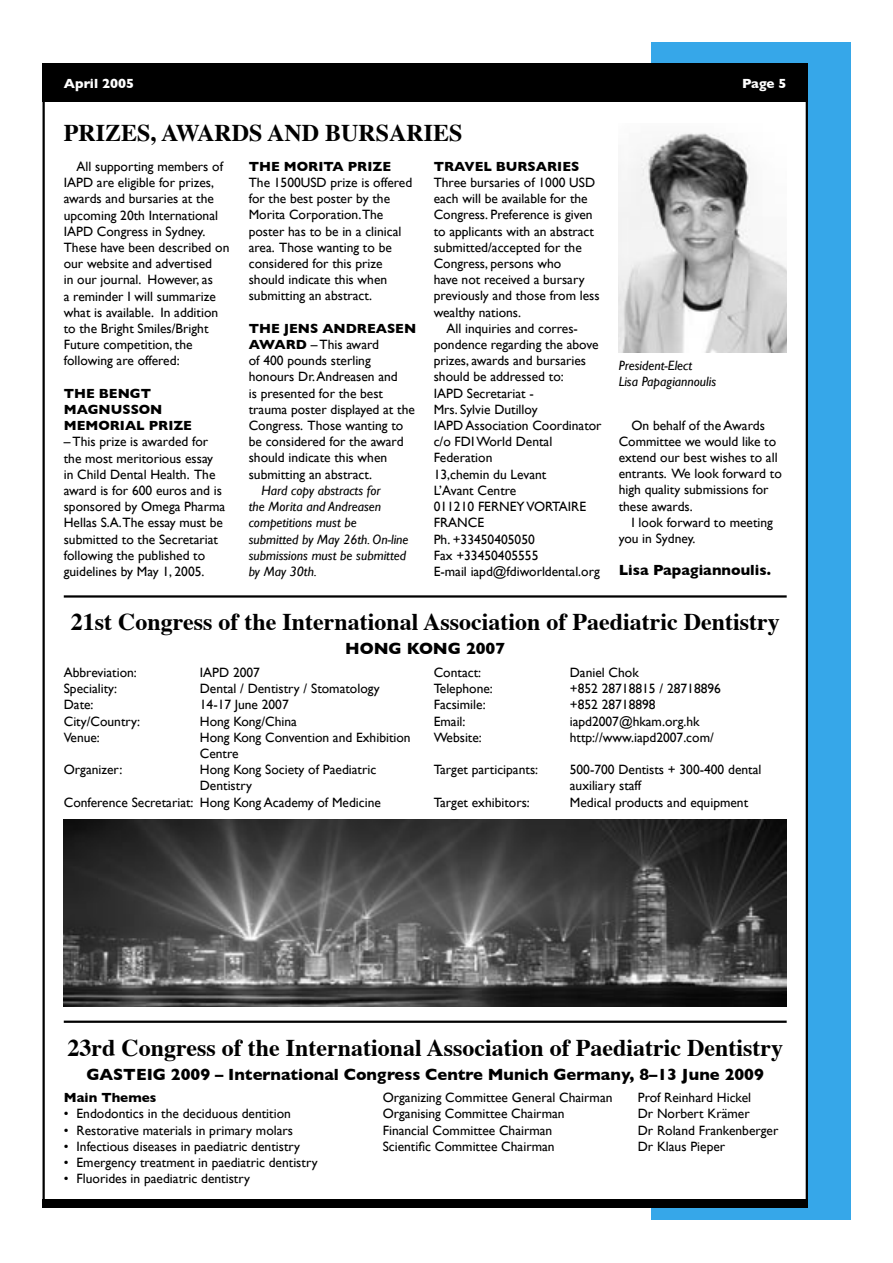
<style>
.page{position:relative;width:893px;height:1263px;background:#fff}
.page>*{position:absolute;margin:0;border:0;box-sizing:border-box;transform-origin:0 0}
.story_head{font:700 24px "Times";color:#000}
.text_range_left{font:700 16.5px "Gill Sans";color:#000}
.author{font:700 15px "Gill Sans";color:#000}
.text_range_left-2{font:13.5px/16.2px "Gill Sans";color:#000}
.text{font:13.5px/16.2px "Gill Sans";color:#000}
.bullets{font:13.5px "Gill Sans";color:#000}
.text-2{font:italic 13.5px/16.2px "Gill Sans";color:#000}
.text_range_left-3{font:700 13.5px/16.2px "Gill Sans";color:#000}
.t1{font:700 13.5px "Gill Sans";color:#fff}
.s1{font-weight:700}
</style>
<div class="page">
<div style="left:651px;top:43px;width:199px;height:1177px;background:#36a7e9"></div>
<div style="left:44px;top:65px;width:763px;height:1141px;background:#fff"></div>
<div style="left:43px;top:64px;width:765px;height:38px;background:#000"></div>
<img style="left:619px;top:133px;width:168px;height:220px">
<hr style="left:64px;top:595px;width:723px;height:3px;background:#000">
<img style="left:64px;top:820px;width:723px;height:187px">
<hr style="left:64px;top:1020px;width:723px;height:3px;background:#000">
<div style="left:43px;top:1199px;width:765px;height:9px;background:#000"></div>
<p class="t1" style="left:64px;top:75px;width:72px">April 2005</p>
<p class="t1" style="left:742px;top:75px;width:46px">Page 5</p>
<p class="story_head" style="left:64px;top:117px;width:400px">PRIZES, AWARDS AND BURSARIES</p>
<p class="text" style="left:64px;top:158px;width:167px;text-indent:13px">All supporting members of<br>IAPD are eligible for prizes, awards and bursaries at the upcoming 20th International<br>IAPD Congress in Sydney.<br>These have been described on our website and advertised<br>in our journal. However, as<br>a reminder I will summarize what is available. In addition to the Bright Smiles/Bright<br>Future competition, the following are offered:</p>
<p class="text_range_left-3" style="left:64px;top:385px;width:130px">THE BENGT<br>MAGNUSSON<br>MEMORIAL PRIZE</p>
<p class="text_range_left-2" style="left:64px;top:434px;width:163px">– This prize is awarded for the most meritorious essay in Child Dental Health. The award is for 600 euros and is sponsored by Omega Pharma<br>Hellas S.A.The essay must be submitted to the Secretariat following the published to guidelines by May 1, 2005.</p>
<p class="text_range_left-2" style="left:249px;top:158px;width:165px"><span class="s1">THE MORITA PRIZE<br></span>The 1500USD prize is offered for the best poster by the<br>Morita Corporation.The poster has to be in a clinical area. Those wanting to be considered for this prize should indicate this when submitting an abstract.</p>
<p class="text_range_left-2" style="left:249px;top:320px;width:169px"><span class="s1">THE JENS ANDREASEN<br>AWARD</span> – This award<br>of 400 pounds sterling honours Dr. Andreasen and<br>is presented for the best trauma poster displayed at the<br>Congress. Those wanting to be considered for the award should indicate this when submitting an abstract.</p>
<p class="text-2" style="left:249px;top:482px;width:161px;text-indent:13px">Hard copy abstracts for<br>the Morita and Andreasen competitions must be submitted by May 26th. On-line submissions must be submitted by May 30th.</p>
<p class="text_range_left-2" style="left:434px;top:158px;width:167px"><span class="s1">TRAVEL BURSARIES<br></span>Three bursaries of 1000 USD each will be available for the<br>Congress. Preference is given to applicants with an abstract submitted/accepted for the<br>Congress, persons who<br>have not received a bursary previously and those from less wealthy nations.</p>
<p class="text" style="left:434px;top:320px;width:166px;text-indent:13px">All inquiries and corres&shy;pondence regarding the above prizes, awards and bursaries should be addressed to:</p>
<p class="text_range_left-2" style="left:434px;top:385px;width:102px">IAPD Secretariat -</p>
<p class="text_range_left-2" style="left:434px;top:401px;width:105px">Mrs. Sylvie Dutilloy</p>
<p class="text_range_left-2" style="left:434px;top:417px;width:169px">IAPD Association Coordinator</p>
<p class="text_range_left-2" style="left:434px;top:433px;width:120px">c/o FDI World Dental<br>Federation</p>
<p class="text_range_left-2" style="left:434px;top:466px;width:114px">13,chemin du Levant</p>
<p class="text_range_left-2" style="left:434px;top:482px;width:84px">L’Avant Centre</p>
<p class="text_range_left-2" style="left:434px;top:498px;width:154px">011210 FERNEY VORTAIRE</p>
<p class="text_range_left-2" style="left:434px;top:514px;width:52px">FRANCE</p>
<p class="text_range_left-2" style="left:434px;top:531px;width:103px">Ph. +33450405050</p>
<p class="text_range_left-2" style="left:434px;top:547px;width:106px">Fax +33450405555</p>
<p class="text_range_left-2" style="left:434px;top:563px;width:168px">E-mail iapd@fdiworldental.org</p>
<p class="text-2" style="left:619px;top:357px;width:75px">President-Elect</p>
<p class="text-2" style="left:619px;top:373px;width:99px">Lisa Papagiannoulis</p>
<p class="text" style="left:619px;top:417px;width:165px;text-indent:13px">On behalf of the Awards<br>Committee we would like to extend our best wishes to all entrants. We look forward to high quality submissions for these awards.</p>
<p class="text" style="left:619px;top:514px;width:156px;text-indent:13px">I look forward to meeting you in Sydney.</p>
<p class="author" style="left:619px;top:561px;width:154px">Lisa Papagiannoulis.</p>
<p class="story_head" style="left:71px;top:606px;width:710px">21st Congress of the International Association of Paediatric Dentistry</p>
<p class="text_range_left" style="left:345px;top:639px;width:161px">HONG KONG 2007</p>
<p class="text_range_left-2" style="left:64px;top:664px;width:75px">Abbreviation:</p>
<p class="text_range_left-2" style="left:200px;top:664px;width:62px">IAPD 2007</p>
<p class="text_range_left-2" style="left:64px;top:680px;width:55px">Speciality:</p>
<p class="text_range_left-2" style="left:200px;top:680px;width:181px">Dental / Dentistry / Stomatology</p>
<p class="text_range_left-2" style="left:64px;top:697px;width:31px">Date:</p>
<p class="text_range_left-2" style="left:200px;top:697px;width:90px">14-17 June 2007</p>
<p class="text_range_left-2" style="left:64px;top:713px;width:78px">City/Country:</p>
<p class="text_range_left-2" style="left:200px;top:713px;width:99px">Hong Kong/China</p>
<p class="text_range_left-2" style="left:64px;top:729px;width:38px">Venue:</p>
<p class="text_range_left-2" style="left:200px;top:729px;width:212px">Hong Kong Convention and Exhibition<br>Centre</p>
<p class="text_range_left-2" style="left:64px;top:761px;width:60px">Organizer:</p>
<p class="text_range_left-2" style="left:200px;top:761px;width:178px">Hong Kong Society of Paediatric<br>Dentistry</p>
<p class="text_range_left-2" style="left:64px;top:794px;width:319px">Conference Secretariat: Hong Kong Academy of Medicine</p>
<p class="text_range_left-2" style="left:434px;top:664px;width:49px">Contact:</p>
<p class="text_range_left-2" style="left:570px;top:664px;width:70px">Daniel Chok</p>
<p class="text_range_left-2" style="left:434px;top:680px;width:61px">Telephone:</p>
<p class="text_range_left-2" style="left:570px;top:680px;width:153px">+852 28718815 / 28718896</p>
<p class="text_range_left-2" style="left:434px;top:697px;width:53px">Facsimile:</p>
<p class="text_range_left-2" style="left:570px;top:697px;width:87px">+852 28718898</p>
<p class="text_range_left-2" style="left:434px;top:713px;width:33px">Email:</p>
<p class="text_range_left-2" style="left:570px;top:713px;width:131px">iapd2007@hkam.org.hk</p>
<p class="text_range_left-2" style="left:434px;top:729px;width:50px">Website:</p>
<p class="text_range_left-2" style="left:570px;top:729px;width:146px">http://www.iapd2007.com/</p>
<p class="text_range_left-2" style="left:434px;top:761px;width:106px">Target participants:</p>
<p class="text_range_left-2" style="left:570px;top:761px;width:193px">500-700 Dentists + 300-400 dental auxiliary staff</p>
<p class="text_range_left-2" style="left:434px;top:794px;width:98px">Target exhibitors:</p>
<p class="text_range_left-2" style="left:570px;top:794px;width:180px">Medical products and equipment</p>
<p class="story_head" style="left:67px;top:1031px;width:717px">23rd Congress of the International Association of Paediatric Dentistry</p>
<p class="text_range_left" style="left:87px;top:1064px;width:679px">GASTEIG 2009 – International Congress Centre Munich Germany, 8–13 June 2009</p>
<p class="text_range_left-3" style="left:64px;top:1089px;width:94px">Main Themes</p>
<p class="bullets" style="left:64px;top:1106px;width:229px">• Endodontics in the deciduous dentition</p>
<p class="bullets" style="left:64px;top:1122px;width:231px">• Restorative materials in primary molars</p>
<p class="bullets" style="left:64px;top:1138px;width:238px">• Infectious diseases in paediatric dentistry</p>
<p class="bullets" style="left:64px;top:1154px;width:255px">• Emergency treatment in paediatric dentistry</p>
<p class="bullets" style="left:64px;top:1171px;width:188px">• Fluorides in paediatric dentistry</p>
<p class="text_range_left-2" style="left:383px;top:1089px;width:231px">Organizing Committee General Chairman</p>
<p class="text_range_left-2" style="left:638px;top:1089px;width:115px">Prof Reinhard Hickel</p>
<p class="text_range_left-2" style="left:383px;top:1106px;width:183px">Organising Committee Chairman</p>
<p class="text_range_left-2" style="left:638px;top:1106px;width:113px">Dr Norbert Krämer</p>
<p class="text_range_left-2" style="left:383px;top:1122px;width:171px">Financial Committee Chairman</p>
<p class="text_range_left-2" style="left:638px;top:1122px;width:142px">Dr Roland Frankenberger</p>
<p class="text_range_left-2" style="left:383px;top:1138px;width:173px">Scientific Committee Chairman</p>
<p class="text_range_left-2" style="left:638px;top:1138px;width:89px">Dr Klaus Pieper</p>
</div>
